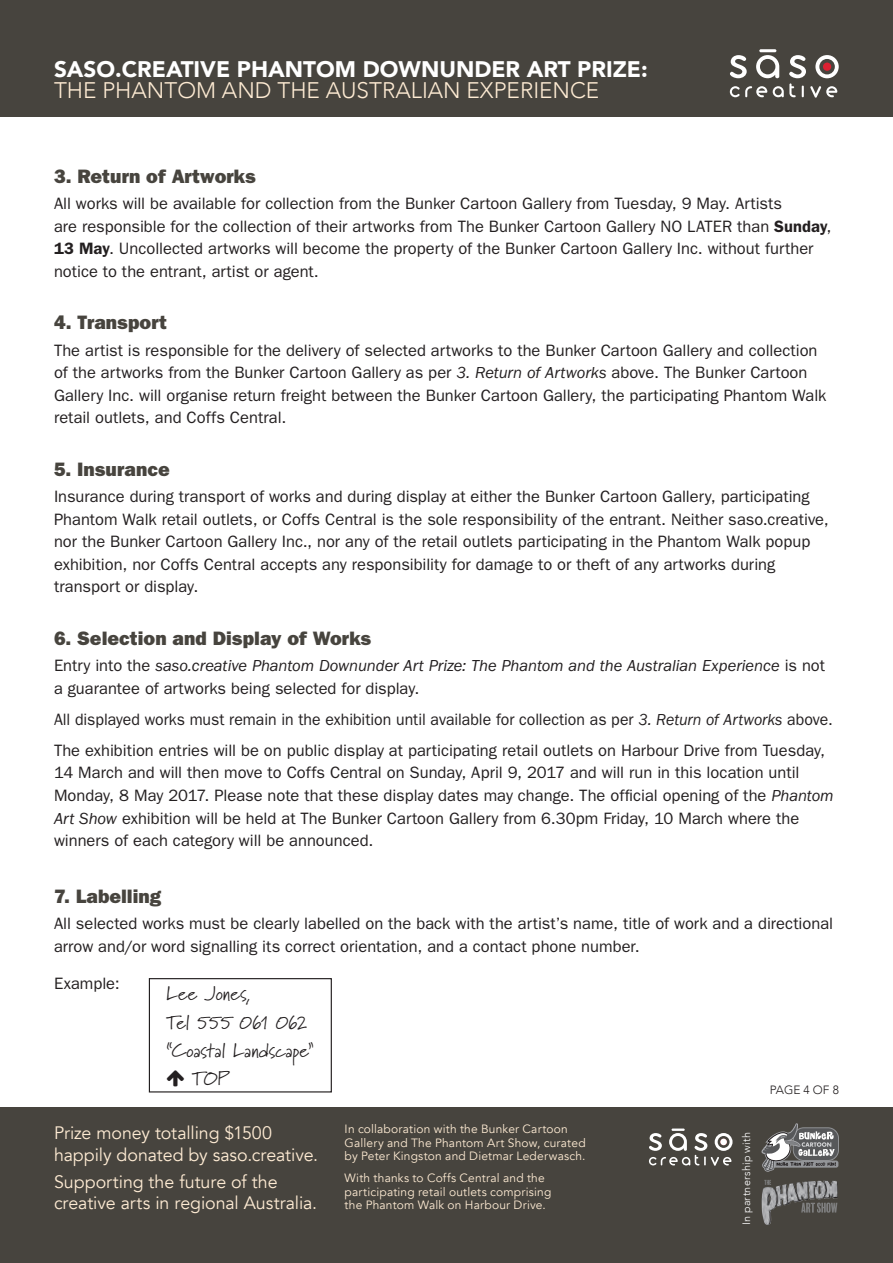
<style>
.page{position:relative;width:893px;height:1263px;background:#fff}
.page>*{position:absolute;margin:0;border:0;box-sizing:border-box;transform-origin:0 0}
.t1{font:900 22.5px "Avenir";color:#fff}
.t2{font:300 22.5px "Avenir";color:#feebd3}
.CHead{font:800 19.5px "Franklin Gothic LT";color:#47443e}
.t3{font:19.5px "Marydale";letter-spacing:-.005em;color:#231f20}
.t4{font:19.5px "Marydale";letter-spacing:-.025em;color:#231f20}
.t5{font:18px/21.6px "Avenir";letter-spacing:-.005em;color:#feebd3}
.t6{font:16.5px/22.5px "Franklin Gothic LT";color:#231f20}
.t7{font:italic 16.5px/22.5px "Franklin Gothic LT";letter-spacing:-.005em;color:#231f20}
.t8{font:16.5px "Franklin Gothic LT";color:#231f20;scale:.96 1}
.t9{font:12px/13.5px "Avenir";letter-spacing:.015em;color:#feebd3}
.t10{font:300 12px "Avenir";color:#231f20}
.t11{font:300 10.8px "Avenir";letter-spacing:.025em;color:#fff}
.s1{font-weight:600}
.s2{font-style:italic}
.s3{font-style:normal}
</style>
<div class="page">
<div style="left:0;top:1108px;width:893px;height:155px;background:#47443e"></div>
<div style="left:0;top:0;width:893px;height:116px;background:#47443e"></div>
<svg style="left:730px;top:55px;width:109px;height:43px"></svg>
<hr style="left:759px;top:49px;width:17px;height:3px;background:#fff;border-radius:2px">
<svg style="left:761px;top:1123px;width:78px;height:49px"></svg>
<img style="left:761px;top:1181px;width:66px;height:43px">
<svg style="left:801px;top:1202px;width:36px;height:11px"></svg>
<svg style="left:764px;top:1180px;width:7px;height:5px"></svg>
<svg style="left:649px;top:1128px;width:83px;height:38px"></svg>
<div style="left:720px;top:1138px;width:7px;height:7px;background:#fff;border-radius:50%"></div>
<div style="left:149px;top:978px;width:183px;height:114px;border:1px solid #231f20"></div>
<h1 class="t1" style="left:54px;top:49px;width:595px">SASO.CREATIVE PHANTOM DOWNUNDER ART PRIZE:</h1>
<h1 class="t2" style="left:54px;top:76px;width:547px">THE PHANTOM AND THE AUSTRALIAN EXPERIENCE</h1>
<p class="CHead" style="left:54px;top:164px;width:203px">3. Return of Artworks</p>
<p class="t6" style="left:54px;top:193px;width:779px">All works will be available for collection from the Bunker Cartoon Gallery from Tuesday, 9 May. Artists<br>are responsible for the collection of their artworks from The Bunker Cartoon Gallery NO LATER than <span class="s1">Sunday</span>, <span class="s1">13 May</span>. Uncollected artworks will become the property of the Bunker Cartoon Gallery Inc. without further notice to the entrant, artist or agent.</p>
<p class="CHead" style="left:54px;top:311px;width:114px">4. Transport</p>
<p class="t6" style="left:54px;top:339px;width:774px">The artist is responsible for the delivery of selected artworks to the Bunker Cartoon Gallery and collection of the artworks from the Bunker Cartoon Gallery as per <span class="s2">3. Return of Artworks</span> above. The Bunker Cartoon Gallery Inc. will organise return freight between the Bunker Cartoon Gallery, the participating Phantom Walk retail outlets, and Coffs Central.</p>
<p class="CHead" style="left:54px;top:457px;width:117px">5. Insurance</p>
<p class="t6" style="left:54px;top:486px;width:776px">Insurance during transport of works and during display at either the Bunker Cartoon Gallery, participating Phantom Walk retail outlets, or Coffs Central is the sole responsibility of the entrant. Neither saso.creative, nor the Bunker Cartoon Gallery Inc., nor any of the retail outlets participating in the Phantom Walk popup exhibition, nor Coffs Central accepts any responsibility for damage to or theft of any artworks during transport or display.</p>
<p class="CHead" style="left:54px;top:626px;width:318px">6. Selection and Display of Works</p>
<p class="t7" style="left:54px;top:655px;width:772px"><span class="s3">Entry into the</span> saso.creative Phantom Downunder Art Prize: The Phantom and the Australian Experience <span class="s3">is not a guarantee of artworks being selected for display.</span></p>
<p class="t8" style="left:54px;top:710px;width:813px">All displayed works must remain in the exhibition until available for collection as per <span class="s2">3. Return of Artworks</span> above.</p>
<p class="t6" style="left:54px;top:739px;width:781px">The exhibition entries will be on public display at participating retail outlets on Harbour Drive from Tuesday, 14 March and will then move to Coffs Central on Sunday, April 9, 2017 and will run in this location until Monday, 8 May 2017. Please note that these display dates may change. The official opening of the <span class="s2">Phantom Art Show</span> exhibition will be held at The Bunker Cartoon Gallery from 6.30pm Friday, 10 March where the winners of each category will be announced.</p>
<p class="CHead" style="left:54px;top:884px;width:109px">7. Labelling</p>
<p class="t6" style="left:54px;top:912px;width:781px">All selected works must be clearly labelled on the back with the artist’s name, title of work and a directional arrow and/or word signalling its correct orientation, and a contact phone number.</p>
<p class="t6" style="left:54px;top:972px;width:67px">Example:</p>
<p class="t3" style="left:167px;top:982px;width:86px">Lee Jones,</p>
<p class="t4" style="left:167px;top:1010px;width:142px">Tel 555 061 062</p>
<p class="t3" style="left:167px;top:1038px;width:149px">“Coastal Landscape”</p>
<p class="t3" style="left:192px;top:1067px;width:38px">TOP</p>
<p class="t10" style="left:770px;top:1083px;width:71px">PAGE 4 OF 8</p>
<p class="t5" style="left:54px;top:1123px;width:266px">Prize money totalling $1500 happily donated by saso.creative.</p>
<p class="t5" style="left:54px;top:1171px;width:265px">Supporting the future of the creative arts in regional Australia.</p>
<p class="t9" style="left:345px;top:1123px;width:243px">In collaboration with the Bunker Cartoon<br>Gallery and The Phantom Art Show, curated by Peter Kingston and Dietmar Lederwasch.</p>
<p class="t9" style="left:345px;top:1172px;width:208px">With thanks to Coffs Central and the participating retail outlets comprising the Phantom Walk on Harbour Drive.</p>
<p class="t11" style="left:740px;top:1225px;width:94px;rotate:-90deg">In partnership with</p>
</div>
